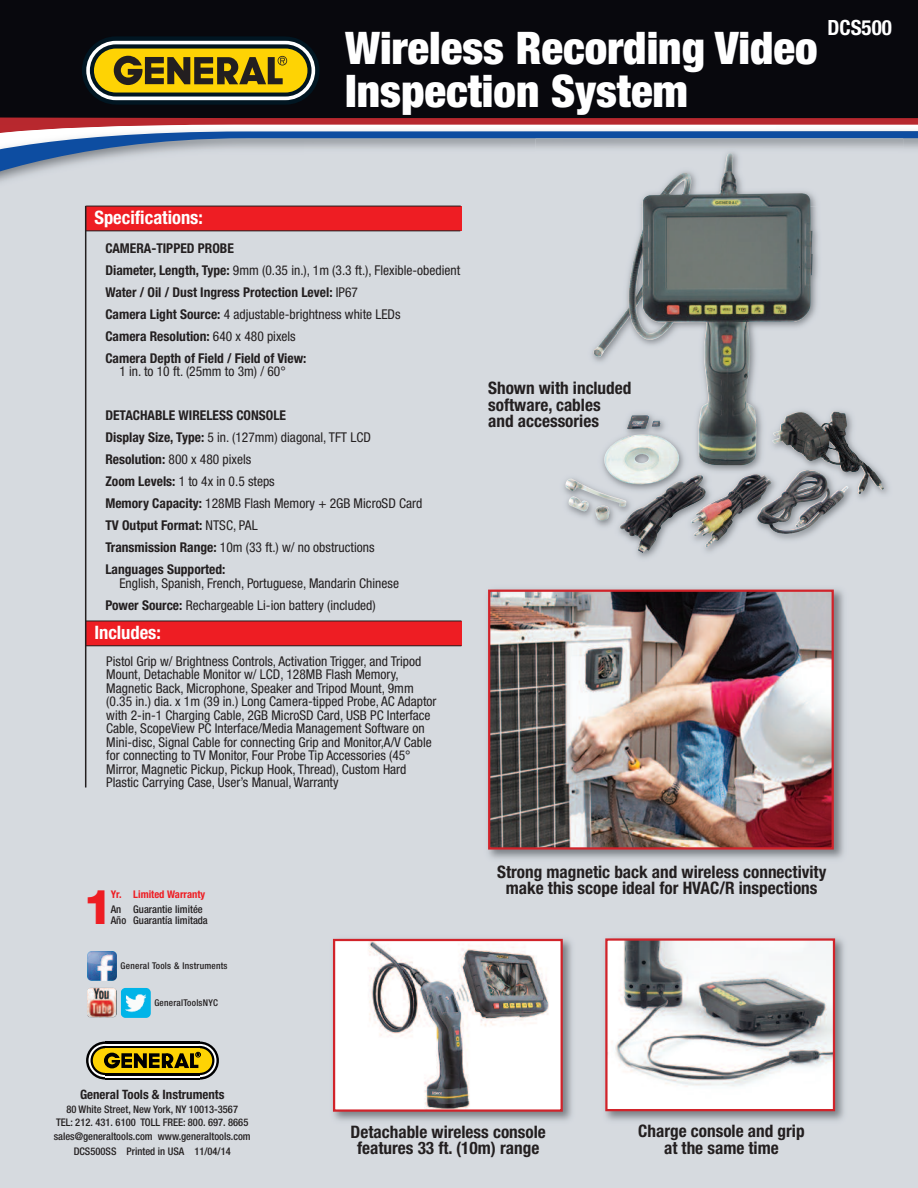
<style>
.page{position:relative;width:918px;height:1188px;background:#fff}
.page>*{position:absolute;margin:0;border:0;box-sizing:border-box;transform-origin:0 0}
.t1{font:800 48.3px "Helvetica Neue";color:#ee1d23}
.t2{font:900 condensed 45px/43.5px "Helvetica Neue";color:#fff}
.t3{font:700 condensed 21px "Helvetica Neue";color:#fff}
.t4{font:700 condensed 18.6px "Helvetica Neue";color:#fff}
.t5{font:700 condensed 18.45px "Helvetica Neue";color:#fff}
.t6{font:700 condensed 17.25px/16.5px "Helvetica Neue";color:#231f20;text-align:center}
.t7{font:condensed 13.5px/13.5px "Helvetica Neue";color:#231f20}
.t8{font:700 condensed 13.5px/22px "Helvetica Neue";color:#231f20}
.t9{font:700 condensed 12.9px "Helvetica Neue";color:#231f20}
.t10{font:500 condensed 10.65px/10.8px "Helvetica Neue";color:#231f20}
.t11{font:700 condensed 10.65px "Helvetica Neue";color:#ee1d23}
.t12{font:500 condensed 10.5px/13.5px "Helvetica Neue";color:#231f20;text-align:center}
.t13{font:500 condensed 9.3px "Helvetica Neue";letter-spacing:.025em;color:#231f20}
.s1{font-weight:400}
.s2{font-weight:700}
</style>
<div class="page">
<div style="left:0;top:135px;width:918px;height:1053px;background:#d6dadf"></div>
<div style="left:0;top:0;width:918px;height:137px;background:#08080d"></div>
<svg style="left:0;top:117px;width:918px;height:7px;background:#9d2329"></svg>
<img style="left:85px;top:205px;width:377px;height:2px">
<img style="left:0;top:124px;width:918px;height:1px">
<img style="left:0;top:125px;width:918px;height:6px">
<svg style="left:0;top:131px;width:918px;height:51px"></svg>
<img style="left:536px;top:139px;width:367px;height:419px">
<img style="left:593px;top:153px;width:219px;height:312px">
<img style="left:488px;top:589px;width:356px;height:270px">
<img style="left:491px;top:593px;width:340px;height:254px">
<div style="left:488px;top:590px;width:346px;height:260px;border:2px solid #d1232a"></div>
<img style="left:332px;top:938px;width:240px;height:183px">
<img style="left:336px;top:942px;width:224px;height:167px">
<div style="left:333px;top:939px;width:230px;height:173px;border:2px solid #d1232a"></div>
<img style="left:605px;top:938px;width:239px;height:183px">
<img style="left:608px;top:941px;width:224px;height:167px">
<div style="left:605px;top:938px;width:230px;height:173px;border:2px solid #d1232a"></div>
<div style="left:86px;top:206px;width:375px;height:25px;background:#ee1d23"></div>
<hr style="left:86px;top:230px;width:374px;height:1px;background:#231f20">
<hr style="left:86px;top:206px;width:375px;height:1px;background:#231f20">
<div style="left:86px;top:621px;width:375px;height:24px;background:#ee1d23"></div>
<hr style="left:85px;top:206px;width:1px;height:581px;background:#231f20">
<hr style="left:86px;top:645px;width:375px;height:1px;background:#231f20">
<hr style="left:86px;top:621px;width:375px;height:1px;background:#231f20">
<svg style="left:86px;top:1041px;width:38px;height:39px"></svg>
<svg style="left:181px;top:1042px;width:38px;height:38px"></svg>
<div style="left:105px;top:1042px;width:95px;height:38px;background:linear-gradient(to right,#000001,#000001)"></div>
<svg style="left:89px;top:1044px;width:33px;height:33px"></svg>
<svg style="left:183px;top:1044px;width:33px;height:33px"></svg>
<svg style="left:105px;top:1044px;width:95px;height:33px"></svg>
<svg style="left:91px;top:1046px;width:29px;height:29px"></svg>
<svg style="left:185px;top:1046px;width:29px;height:29px"></svg>
<div style="left:105px;top:1046px;width:95px;height:29px;background:#000001"></div>
<div style="left:93px;top:1048px;width:24px;height:25px;background:#fed304;border-radius:50%"></div>
<div style="left:105px;top:1048px;width:95px;height:25px;background:#fed304"></div>
<div style="left:188px;top:1048px;width:24px;height:25px;background:#fed304;border-radius:50%"></div>
<svg style="left:104px;top:1053px;width:16px;height:15px"></svg>
<div style="left:108px;top:1056px;width:8px;height:8px;background:#fed304;border-radius:50%"></div>
<svg style="left:111px;top:1052px;width:90px;height:16px"></svg>
<img style="left:87px;top:988px;width:30px;height:30px;border-radius:4px">
<img style="left:121px;top:988px;width:30px;height:30px;border-radius:5px">
<img style="left:87px;top:951px;width:30px;height:30px;border-radius:5px">
<svg style="left:82px;top:36px;width:238px;height:69px;fill:#011622"></svg>
<div style="left:86px;top:41px;width:229px;height:59px;background:#fff;border-radius:30px"></div>
<svg style="left:90px;top:44px;width:222px;height:53px;background:#263636"></svg>
<div style="left:94px;top:49px;width:213px;height:44px;background:#fed304;border-radius:22px"></div>
<svg style="left:114px;top:56px;width:173px;height:29px"></svg>
<h2 class="t2" style="left:345px;top:30px;width:474px">Wireless Recording Video<br>Inspection System</h2>
<h3 class="t3" style="left:827px;top:20px;width:66px">DCS500</h3>
<h3 class="t5" style="left:94px;top:210px;width:110px">Specifications:</h3>
<p class="t8" style="left:105px;top:238px;width:356px">CAMERA-TIPPED PROBE<br>Diameter, Length, Type: <span class="s1">9mm (0.35 in.), 1m (3.3 ft.), Flexible-obedient </span>Water / Oil / Dust Ingress Protection Level: <span class="s1">IP67<br></span>Camera Light Source: <span class="s1">4 adjustable-brightness white LEDs<br></span>Camera Resolution: <span class="s1">640 x 480 pixels<br></span>Camera Depth of Field / Field of View:</p>
<p class="t7" style="left:119px;top:366px;width:168px">1 in. to 10 ft. (25mm to 3m) / 60°</p>
<p class="t8" style="left:105px;top:405px;width:319px">DETACHABLE WIRELESS CONSOLE<br>Display Size, Type: <span class="s1">5 in. (127mm) diagonal, TFT LCD </span>Resolution: <span class="s1">800 x 480 pixels<br></span>Zoom Levels: <span class="s1">1 to 4x in 0.5 steps<br></span>Memory Capacity: <span class="s1">128MB Flash Memory + 2GB MicroSD Card </span>TV Output Format: <span class="s1">NTSC, PAL<br></span>Transmission Range: <span class="s1">10m (33 ft.) w/ no obstructions </span>Languages Supported:</p>
<p class="t7" style="left:105px;top:573px;width:295px;line-height:22px;text-indent:14px">English, Spanish, French, Portuguese, Mandarin Chinese<br><span class="s2">Power Source:</span> Rechargeable Li-ion battery (included)</p>
<h3 class="t4" style="left:94px;top:625px;width:68px">Includes:</h3>
<p class="t7" style="left:106px;top:655px;width:332px">Pistol Grip w/ Brightness Controls, Activation Trigger, and Tripod Mount, Detachable Monitor w/ LCD, 128MB Flash Memory, Magnetic Back, Microphone, Speaker and Tripod Mount, 9mm (0.35 in.) dia. x 1m (39 in.) Long Camera-tipped Probe, AC Adaptor with 2-in-1 Charging Cable, 2GB MicroSD Card, USB PC Interface Cable, ScopeView PC Interface/Media Management Software on Mini-disc, Signal Cable for connecting Grip and Monitor,A/V Cable for connecting to TV Monitor, Four Probe Tip Accessories (45° Mirror, Magnetic Pickup, Pickup Hook, Thread), Custom Hard Plastic Carrying Case, User’s Manual, Warranty</p>
<p class="t6" style="left:488px;top:381px;width:145px;text-align:left">Shown with included software, cables<br>and accessories</p>
<h1 class="t1" style="left:83px;top:890px;width:32px">1</h1>
<p class="t11" style="left:111px;top:891px;width:96px">Yr. Limited Warranty</p>
<p class="t10" style="left:111px;top:905px;width:99px">An Guarantie limitée<br>Año Guarantía limitada</p>
<p class="t13" style="left:121px;top:962px;width:108px">General Tools &amp; Instruments</p>
<p class="t13" style="left:154px;top:999px;width:65px">GeneralToolsNYC</p>
<p class="t9" style="left:80px;top:1090px;width:146px">General Tools &amp; Instruments</p>
<p class="t12" style="left:54px;top:1103px;width:199px">80 White Street, New York, NY 10013-3567<br>TEL: 212. 431. 6100 TOLL FREE: 800. 697. 8665 sales@generaltools.com www.generaltools.com</p>
<p class="t12" style="left:74px;top:1145px;width:159px">DCS500SS Printed in USA 11/04/14</p>
<p class="t6" style="left:497px;top:865px;width:331px">Strong magnetic back and wireless connectivity make this scope ideal for HVAC/R inspections</p>
<p class="t6" style="left:351px;top:1125px;width:197px">Detachable wireless console features 33 ft. (10m) range</p>
<p class="t6" style="left:638px;top:1124px;width:168px">Charge console and grip at the same time</p>
</div>
